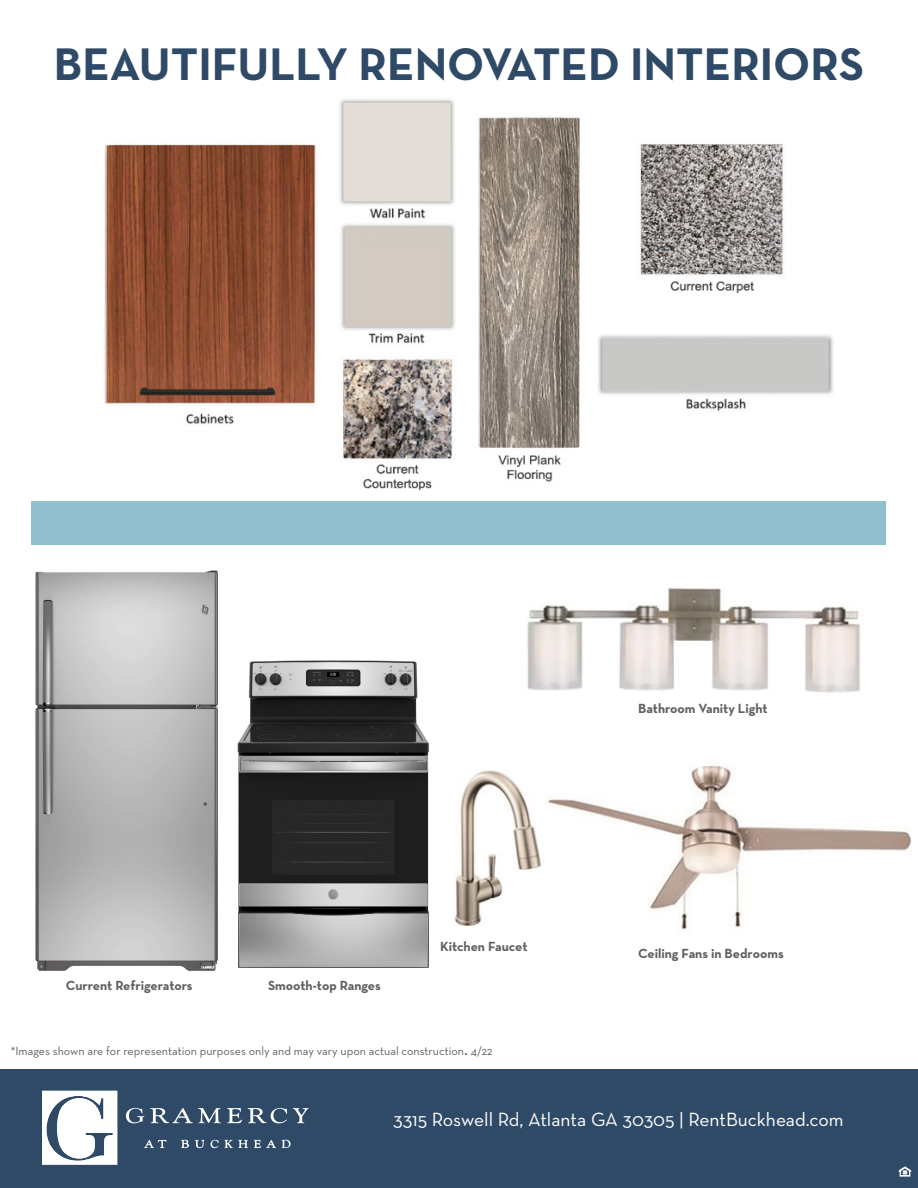
<style>
.page{position:relative;width:918px;height:1188px;background:#fff}
.page>*{position:absolute;margin:0;border:0;box-sizing:border-box;transform-origin:0 0}
.t1{font:700 46.5px "Neutraface Text";color:#2f4a67}
.t2{font:19.5px "Neutraface Text";letter-spacing:-.005em;color:#fff}
.t3{font:700 13.5px "Neutraface Text";color:#5f625f}
.t4{font:12px "Neutraface Text";color:#5f625f}
.s1{font-size:19.5px}
</style>
<div class="page">
<div style="left:0;top:1069px;width:918px;height:119px;background:#2f4a67"></div>
<svg style="left:126px;top:1108px;width:18px;height:15px"></svg>
<svg style="left:150px;top:1108px;width:71px;height:15px"></svg>
<svg style="left:227px;top:1108px;width:15px;height:15px"></svg>
<svg style="left:248px;top:1108px;width:39px;height:15px"></svg>
<svg style="left:293px;top:1108px;width:16px;height:15px"></svg>
<svg style="left:42px;top:1091px;width:75px;height:74px"></svg>
<svg style="left:144px;top:1140px;width:147px;height:8px"></svg>
<div style="left:32px;top:501px;width:854px;height:44px;background:#92bfd0"></div>
<img style="left:104px;top:99px;width:729px;height:390px">
<svg style="left:899px;top:1166px;width:12px;height:11px"></svg>
<img style="left:527px;top:587px;width:334px;height:106px">
<img style="left:454px;top:771px;width:88px;height:155px">
<img style="left:35px;top:570px;width:183px;height:401px">
<img style="left:237px;top:661px;width:192px;height:306px">
<img style="left:547px;top:765px;width:364px;height:165px">
<p class="t1" style="left:54px;top:35px;width:812px">BEAUTIFULLY RENOVATED INTERIORS</p>
<p class="t3" style="left:66px;top:977px;width:128px">Current Refrigerators</p>
<p class="t3" style="left:268px;top:977px;width:114px">Smooth-top Ranges</p>
<p class="t3" style="left:440px;top:937px;width:89px">Kitchen Faucet</p>
<p class="t4" style="left:11px;top:1044px;width:483px">*Images shown are for representation purposes only and may vary upon actual construction<span class="s1">.</span> 4/22</p>
<p class="t3" style="left:638px;top:700px;width:131px">Bathroom Vanity Light</p>
<p class="t3" style="left:638px;top:945px;width:147px">Ceiling Fans in Bedrooms</p>
<p class="t2" style="left:393px;top:1107px;width:452px">3315 Roswell Rd, Atlanta GA 30305 | RentBuckhead.com</p>
</div>
